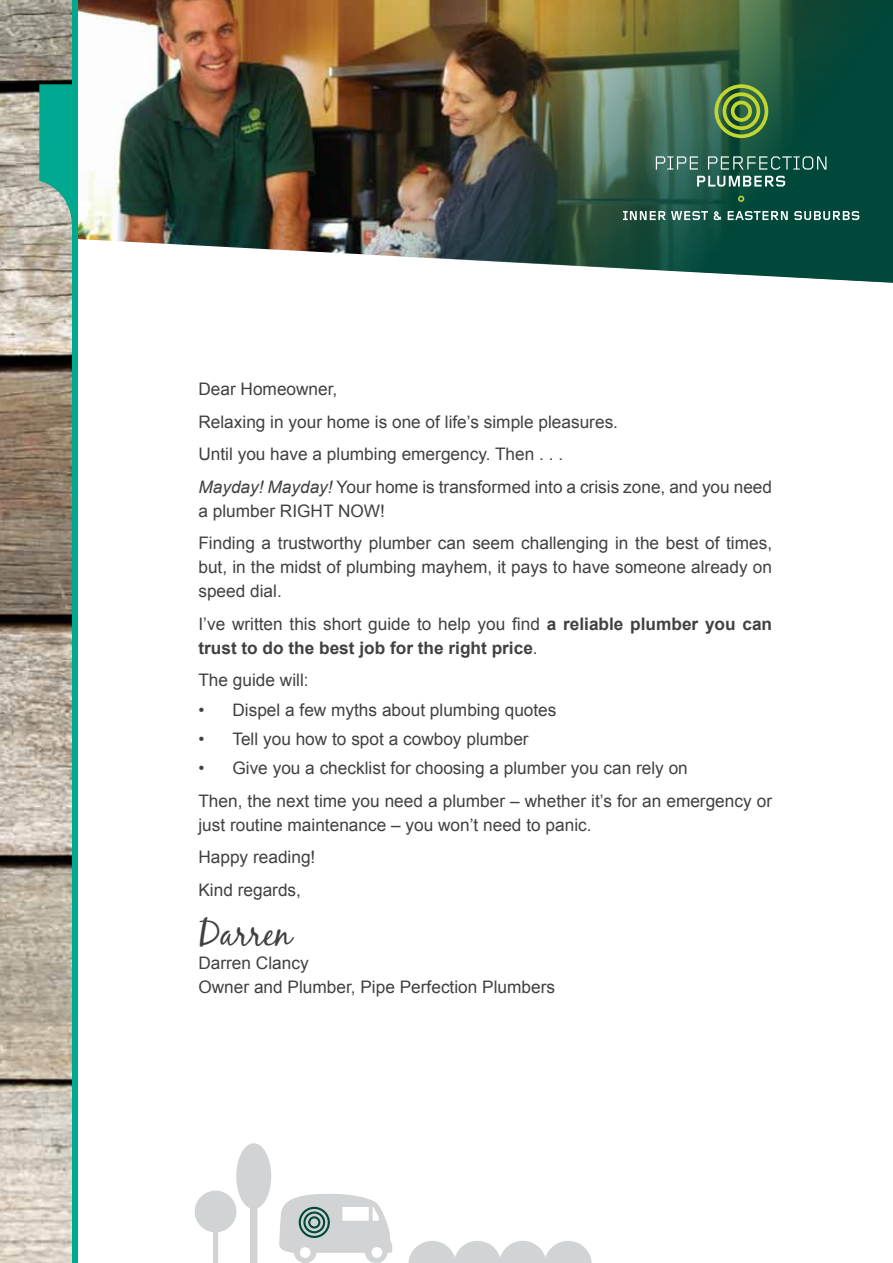
<style>
.page{position:relative;width:893px;height:1263px;background:#fff}
.page>*{position:absolute;margin:0;border:0;box-sizing:border-box;transform-origin:0 0}
.t1{font:36px "Black Jack";color:#414042}
.t2{font:17.25px/32.5px "Arial";color:#414042}
.t3{font:700 17.25px/24px "Arial";color:#414042}
.s1{font-style:italic}
.s2{font-weight:400}
</style>
<div class="page">
<img style="left:0;top:0;width:72px;height:1263px">
<svg style="left:39px;top:84px;width:33px;height:184px;background:#4fae9a"></svg>
<img style="left:78px;top:0;width:815px;height:283px">
<div style="left:72px;top:0;width:6px;height:1263px;background:#00a88f"></div>
<svg style="left:738px;top:196px;width:6px;height:6px"></svg>
<svg style="left:621px;top:30px;width:185px;height:112px;background:#466d49"></svg>
<svg style="left:794px;top:211px;width:65px;height:9px"></svg>
<svg style="left:728px;top:211px;width:60px;height:9px"></svg>
<svg style="left:714px;top:211px;width:7px;height:9px"></svg>
<svg style="left:623px;top:211px;width:85px;height:9px"></svg>
<svg style="left:637px;top:151px;width:205px;height:36px;background:#346a5d"></svg>
<svg style="left:279px;top:1194px;width:113px;height:69px"></svg>
<svg style="left:195px;top:1143px;width:76px;height:120px"></svg>
<svg style="left:408px;top:1241px;width:184px;height:22px"></svg>
<p class="t2" style="left:198px;top:373px;width:575px">Dear Homeowner,<br>Relaxing in your home is one of life’s simple pleasures.<br>Until you have a plumbing emergency. Then . . .<br><span class="s1">Mayday! Mayday!</span> Your home is transformed into a crisis zone, and you need</p>
<p class="t2" style="left:198px;top:495px;width:575px">a plumber RIGHT NOW!<br>Finding a trustworthy plumber can seem challenging in the best of times,</p>
<p class="t2" style="left:198px;top:555px;width:575px;line-height:24px">but, in the midst of plumbing mayhem, it pays to have someone already on speed dial.</p>
<p class="t3" style="left:198px;top:612px;width:575px"><span class="s2">I’ve written this short guide to help you find</span> a reliable plumber you can trust to do the best job for the right price<span class="s2">.</span></p>
<p class="t2" style="left:198px;top:664px;width:112px">The guide will:</p>
<p class="t2" style="left:198px;top:693px;width:360px">• Dispel a few myths about plumbing quotes</p>
<p class="t2" style="left:198px;top:723px;width:332px">• Tell you how to spot a cowboy plumber</p>
<p class="t2" style="left:198px;top:752px;width:575px">• Give you a checklist for choosing a plumber you can rely on<br>Then, the next time you need a plumber – whether it’s for an emergency or</p>
<p class="t2" style="left:198px;top:808px;width:395px">just routine maintenance – you won’t need to panic.<br>Happy reading!<br>Kind regards,</p>
<h1 class="t1" style="left:198px;top:912px;width:95px">Darren</h1>
<p class="t2" style="left:198px;top:951px;width:358px;line-height:24px">Darren Clancy<br>Owner and Plumber, Pipe Perfection Plumbers</p>
</div>
